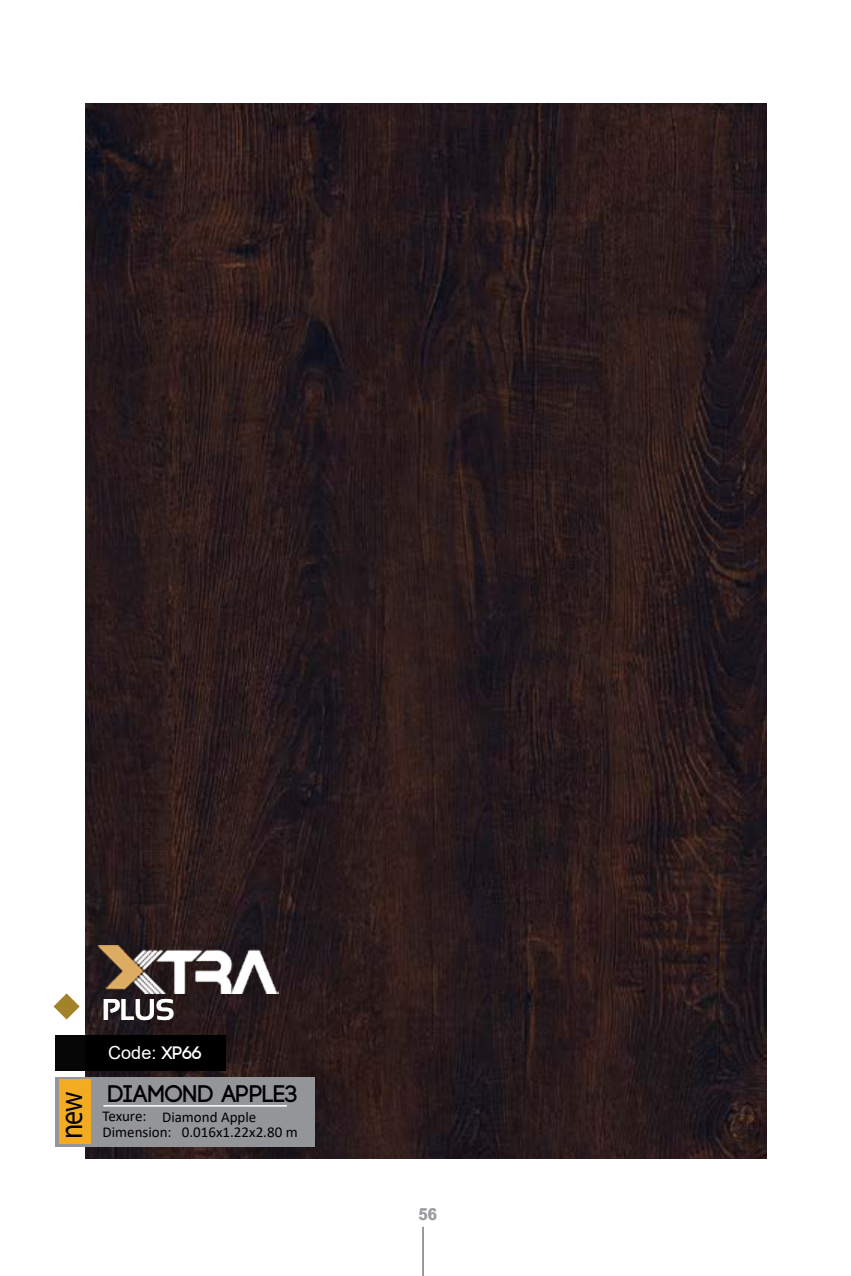
<style>
.page{position:relative;width:851px;height:1276px;background:#fff}
.page>*{position:absolute;margin:0;border:0;box-sizing:border-box;transform-origin:0 0}
.t1{font:33px "Myriad Pro";color:#000;scale:.84 1}
.t2{font:700 30px "Sansation";color:#fff}
.t3{font:700 24px "Code";color:#000}
.t4{font:18px "Arial";color:#fff}
.t5{font:700 16.5px "IRAN Sans";color:#9d9fa2}
.t6{font:15px "Calibri";color:#000}
.s1{font-family:"Code";font-weight:700}
</style>
<div class="page">
<img style="left:85px;top:104px;width:681px;height:1054px">
<div style="left:55px;top:1035px;width:171px;height:35px;background:#000"></div>
<div style="left:55px;top:1076px;width:259px;height:70px;background:#939598"></div>
<hr style="left:103px;top:1105px;width:184px;height:1px;background:#fff">
<div style="left:59px;top:1079px;width:32px;height:64px;background:#f3ab21"></div>
<img style="left:96px;top:945px;width:182px;height:48px">
<svg style="left:53px;top:993px;width:27px;height:26px"></svg>
<hr style="left:422px;top:1226px;width:2px;height:50px;background:#939598">
<h1 class="t1" style="left:51px;top:1139px;width:58px;rotate:-90deg">new</h1>
<h2 class="t2" style="left:102px;top:993px;width:74px">PLUS</h2>
<p class="t4" style="left:108px;top:1040px;width:95px">Code: <span class="s1">XP66</span></p>
<h3 class="t3" style="left:108px;top:1081px;width:191px">DIAMOND APPLE3</h3>
<p class="t6" style="left:102px;top:1105px;width:45px">Texure:</p>
<p class="t6" style="left:162px;top:1106px;width:96px">Diamond Apple</p>
<p class="t6" style="left:102px;top:1121px;width:71px">Dimension:</p>
<p class="t6" style="left:182px;top:1121px;width:117px">0.016x1.22x2.80 m</p>
<p class="t5" style="left:418px;top:1205px;width:20px">56</p>
</div>
